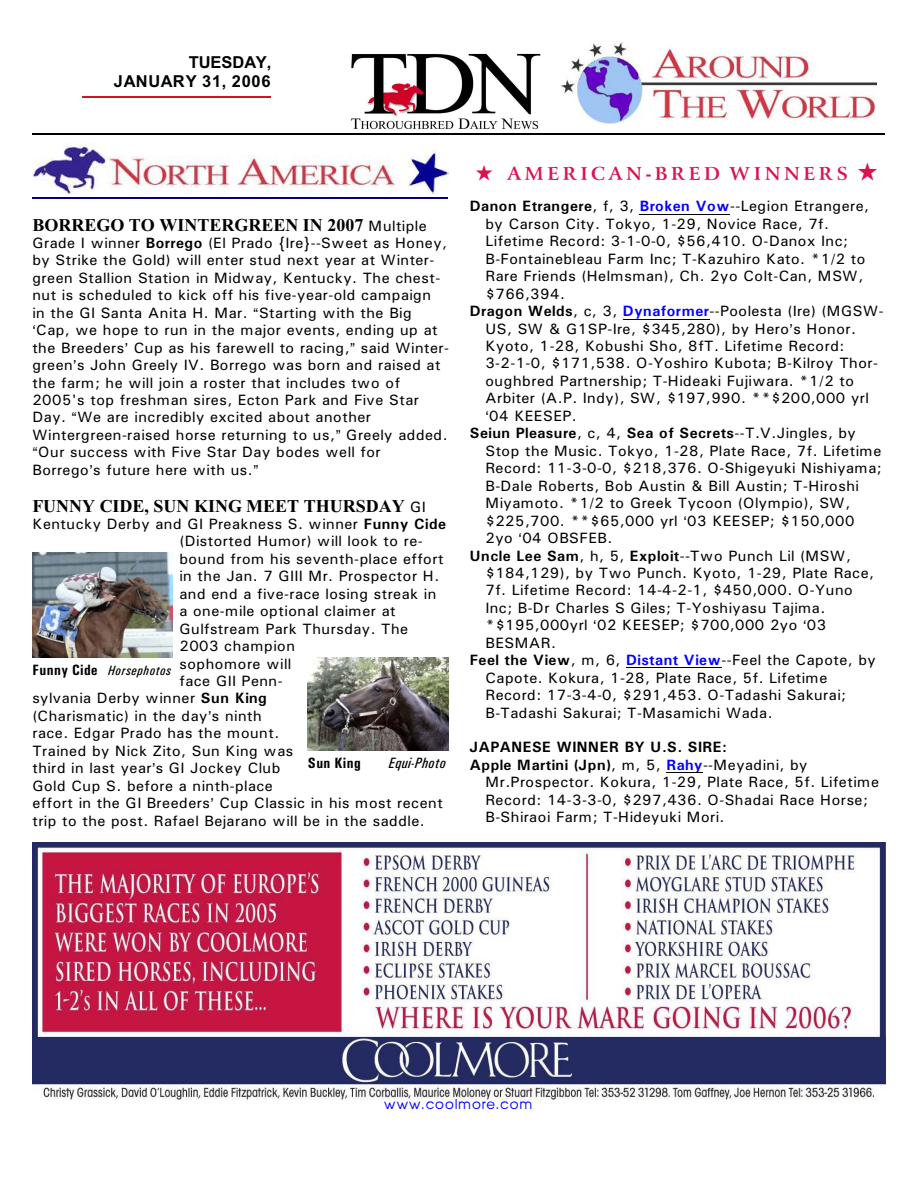
<style>
.page{position:relative;width:918px;height:1188px;background:#fff}
.page>*{position:absolute;margin:0;border:0;box-sizing:border-box;transform-origin:0 0}
.t1{font:700 18px "Times New Roman";color:#000}
.t2{font:700 18px "Arrus BT";color:#db124d}
.t3{font:700 16.5px/19.8px "Arial";letter-spacing:.025em;color:#000;text-align:right}
.t4{font:15px "Univers";letter-spacing:.03em;color:#000}
.t5{font:700 15px "Univers";letter-spacing:.03em;color:#000}
.t6{font:italic 15px "Univers Condensed";letter-spacing:.02em;color:#000}
.t7{font:700 15px "Univers Condensed";letter-spacing:.025em;color:#000}
.t8{font:italic 13.5px "Univers Condensed";letter-spacing:.045em;color:#000}
.t9{font:13.5px "Advance";letter-spacing:.065em;color:#00f}
.s1{font-family:"Univers";font-weight:400;font-size:15px}
.s2{font-weight:700}
.s3{font-weight:700;font-style:normal;font-size:15px}
.s4{font-weight:700;color:#00f}
.s5{font-weight:400}
</style>
<div class="page">
<hr style="left:82px;top:96px;width:189px;height:2px;background:#d41226">
<img style="left:561px;top:41px;width:315px;height:82px">
<img style="left:351px;top:53px;width:190px;height:77px">
<hr style="left:32px;top:134px;width:853px;height:1px;background:#000">
<img style="left:32px;top:842px;width:854px;height:258px">
<img style="left:32px;top:143px;width:416px;height:51px">
<hr style="left:32px;top:197px;width:416px;height:1px;background:#000080">
<hr style="left:640px;top:214px;width:90px;height:1px;background:#000">
<hr style="left:623px;top:319px;width:87px;height:1px;background:#000">
<hr style="left:626px;top:667px;width:96px;height:1px;background:#000">
<hr style="left:666px;top:772px;width:37px;height:1px;background:#000">
<img style="left:32px;top:552px;width:141px;height:105px">
<img style="left:308px;top:658px;width:140px;height:93px">
<p class="t3" style="left:114px;top:53px;width:159px">TUESDAY,<br>JANUARY 31, 2006</p>
<p class="t1" style="left:32px;top:218px;width:396px">BORREGO TO WINTERGREEN IN 2007 <span class="s1">Multiple</span></p>
<p class="t4" style="left:32px;top:238px;width:416px">Grade I winner <span class="s2">Borrego</span> (El Prado {Ire}--Sweet as Honey,</p>
<p class="t4" style="left:32px;top:255px;width:404px">by Strike the Gold) will enter stud next year at Winter-</p>
<p class="t4" style="left:32px;top:272px;width:409px">green Stallion Station in Midway, Kentucky. The chest-</p>
<p class="t4" style="left:32px;top:290px;width:400px">nut is scheduled to kick off his five-year-old campaign</p>
<p class="t4" style="left:32px;top:307px;width:381px">in the GI Santa Anita H. Mar. Starting with the Big</p>
<p class="t4" style="left:36px;top:325px;width:403px">Cap, we hope to run in the major events, ending up at</p>
<p class="t4" style="left:32px;top:342px;width:418px">the Breeders Cup as his farewell to racing, said Winter-</p>
<p class="t4" style="left:32px;top:360px;width:410px">green s John Greely IV. Borrego was born and raised at</p>
<p class="t4" style="left:32px;top:377px;width:369px">the farm; he will join a roster that includes two of</p>
<p class="t4" style="left:32px;top:395px;width:388px">2005's top freshman sires, Ecton Park and Five Star</p>
<p class="t4" style="left:32px;top:412px;width:340px">Day. We are incredibly excited about another</p>
<p class="t4" style="left:32px;top:430px;width:417px">Wintergreen-raised horse returning to us, Greely added.</p>
<p class="t4" style="left:38px;top:447px;width:344px">Our success with Five Star Day bodes well for</p>
<p class="t4" style="left:32px;top:465px;width:222px">Borrego s future here with us.</p>
<p class="t1" style="left:32px;top:499px;width:395px">FUNNY CIDE, SUN KING MEET THURSDAY <span class="s1">GI</span></p>
<p class="t4" style="left:32px;top:519px;width:415px">Kentucky Derby and GI Preakness S. winner <span class="s2">Funny Cide</span></p>
<p class="t4" style="left:179px;top:536px;width:245px">(Distorted Humor) will look to re-</p>
<p class="t4" style="left:179px;top:553px;width:266px">bound from his seventh-place effort</p>
<p class="t4" style="left:179px;top:571px;width:261px">in the Jan. 7 GIII Mr. Prospector H.</p>
<p class="t4" style="left:179px;top:588px;width:258px">and end a five-race losing streak in</p>
<p class="t4" style="left:179px;top:606px;width:218px">a one-mile optional claimer at</p>
<p class="t4" style="left:179px;top:623px;width:230px">Gulfstream Park Thursday. The</p>
<p class="t4" style="left:179px;top:641px;width:117px">2003 champion</p>
<p class="t4" style="left:179px;top:658px;width:113px">sophomore will</p>
<p class="t4" style="left:179px;top:676px;width:105px">face GII Penn-</p>
<p class="t4" style="left:32px;top:693px;width:236px">sylvania Derby winner <span class="s2">Sun King</span></p>
<p class="t4" style="left:32px;top:711px;width:231px">(Charismatic) in the day s ninth</p>
<p class="t4" style="left:32px;top:728px;width:249px">race. Edgar Prado has the mount.</p>
<p class="t4" style="left:32px;top:745px;width:263px">Trained by Nick Zito, Sun King was</p>
<p class="t4" style="left:32px;top:763px;width:249px">third in last year s GI Jockey Club</p>
<p class="t4" style="left:32px;top:780px;width:242px">Gold Cup S. before a ninth-place</p>
<p class="t4" style="left:32px;top:798px;width:412px">effort in the GI Breeders Cup Classic in his most recent</p>
<p class="t4" style="left:32px;top:815px;width:394px">trip to the post. Rafael Bejarano will be in the saddle.</p>
<p class="t8" style="left:32px;top:665px;width:140px"><span class="s3">Funny Cide</span> Horsephotos</p>
<p class="t7" style="left:308px;top:758px;width:54px">Sun King</p>
<p class="t6" style="left:389px;top:758px;width:59px">Equi-Photo</p>
<p class="t2" style="left:476px;top:166px;width:404px">★ A M E R I C A N - B R E D W I N N E R S ★</p>
<p class="t4" style="left:470px;top:201px;width:401px"><span class="s2">Danon Etrangere</span>, f, 3, <span class="s4">Broken Vow</span>--Legion Etrangere,</p>
<p class="t4" style="left:485px;top:218px;width:345px">by Carson City. Tokyo, 1-29, Novice Race, 7f.</p>
<p class="t4" style="left:485px;top:236px;width:364px">Lifetime Record: 3-1-0-0, $56,410. O-Danox Inc;</p>
<p class="t4" style="left:485px;top:253px;width:381px">B-Fontainebleau Farm Inc; T-Kazuhiro Kato. *1/2 to</p>
<p class="t4" style="left:485px;top:271px;width:379px">Rare Friends (Helmsman), Ch. 2yo Colt-Can, MSW,</p>
<p class="t4" style="left:485px;top:288px;width:81px">$766,394.</p>
<p class="t4" style="left:470px;top:306px;width:416px"><span class="s2">Dragon Welds</span>, c, 3, <span class="s4">Dynaformer</span>--Poolesta (Ire) (MGSW-</p>
<p class="t4" style="left:485px;top:323px;width:372px">US, SW &amp; G1SP-Ire, $345,280), by Hero s Honor.</p>
<p class="t4" style="left:485px;top:341px;width:361px">Kyoto, 1-28, Kobushi Sho, 8fT. Lifetime Record:</p>
<p class="t4" style="left:485px;top:358px;width:394px">3-2-1-0, $171,538. O-Yoshiro Kubota; B-Kilroy Thor-</p>
<p class="t4" style="left:485px;top:376px;width:370px">oughbred Partnership; T-Hideaki Fujiwara. *1/2 to</p>
<p class="t4" style="left:485px;top:393px;width:385px">Arbiter (A.P. Indy), SW, $197,990. **$200,000 yrl</p>
<p class="t4" style="left:489px;top:411px;width:89px">04 KEESEP.</p>
<p class="t5" style="left:470px;top:428px;width:388px">Seiun Pleasure<span class="s5">, c, 4,</span> Sea of Secrets<span class="s5">--T.V.Jingles, by</span></p>
<p class="t4" style="left:485px;top:445px;width:397px">Stop the Music. Tokyo, 1-28, Plate Race, 7f. Lifetime</p>
<p class="t4" style="left:485px;top:463px;width:398px">Record: 11-3-0-0, $218,376. O-Shigeyuki Nishiyama;</p>
<p class="t4" style="left:485px;top:480px;width:375px">B-Dale Roberts, Bob Austin &amp; Bill Austin; T-Hiroshi</p>
<p class="t4" style="left:485px;top:498px;width:366px">Miyamoto. *1/2 to Greek Tycoon (Olympio), SW,</p>
<p class="t4" style="left:485px;top:515px;width:371px">$225,700. **$65,000 yrl 03 KEESEP; $150,000</p>
<p class="t4" style="left:485px;top:533px;width:128px">2yo 04 OBSFEB.</p>
<p class="t4" style="left:470px;top:550px;width:383px"><span class="s2">Uncle Lee Sam</span>, h, 5, <span class="s2">Exploit</span>--Two Punch Lil (MSW,</p>
<p class="t4" style="left:485px;top:568px;width:390px">$184,129), by Two Punch. Kyoto, 1-29, Plate Race,</p>
<p class="t4" style="left:485px;top:585px;width:369px">7f. Lifetime Record: 14-4-2-1, $450,000. O-Yuno</p>
<p class="t4" style="left:485px;top:603px;width:341px">Inc; B-Dr Charles S Giles; T-Yoshiyasu Tajima.</p>
<p class="t4" style="left:485px;top:620px;width:342px">*$195,000yrl 02 KEESEP; $700,000 2yo 03</p>
<p class="t4" style="left:485px;top:637px;width:72px">BESMAR.</p>
<p class="t4" style="left:470px;top:655px;width:408px"><span class="s2">Feel the View</span>, m, 6, <span class="s4">Distant View</span>--Feel the Capote, by</p>
<p class="t4" style="left:485px;top:672px;width:343px">Capote. Kokura, 1-28, Plate Race, 5f. Lifetime</p>
<p class="t4" style="left:485px;top:690px;width:362px">Record: 17-3-4-0, $291,453. O-Tadashi Sakurai;</p>
<p class="t4" style="left:485px;top:707px;width:289px">B-Tadashi Sakurai; T-Masamichi Wada.</p>
<p class="t5" style="left:470px;top:742px;width:259px">JAPANESE WINNER BY U.S. SIRE:</p>
<p class="t4" style="left:470px;top:760px;width:339px"><span class="s2">Apple Martini (Jpn)</span>, m, 5, <span class="s4">Rahy</span>--Meyadini, by</p>
<p class="t4" style="left:485px;top:777px;width:395px">Mr.Prospector. Kokura, 1-29, Plate Race, 5f. Lifetime</p>
<p class="t4" style="left:485px;top:794px;width:384px">Record: 14-3-3-0, $297,436. O-Shadai Race Horse;</p>
<p class="t4" style="left:485px;top:812px;width:240px">B-Shiraoi Farm; T-Hideyuki Mori.</p>
<p class="t9" style="left:384px;top:1099px;width:149px">www.coolmore.com</p>
</div>
